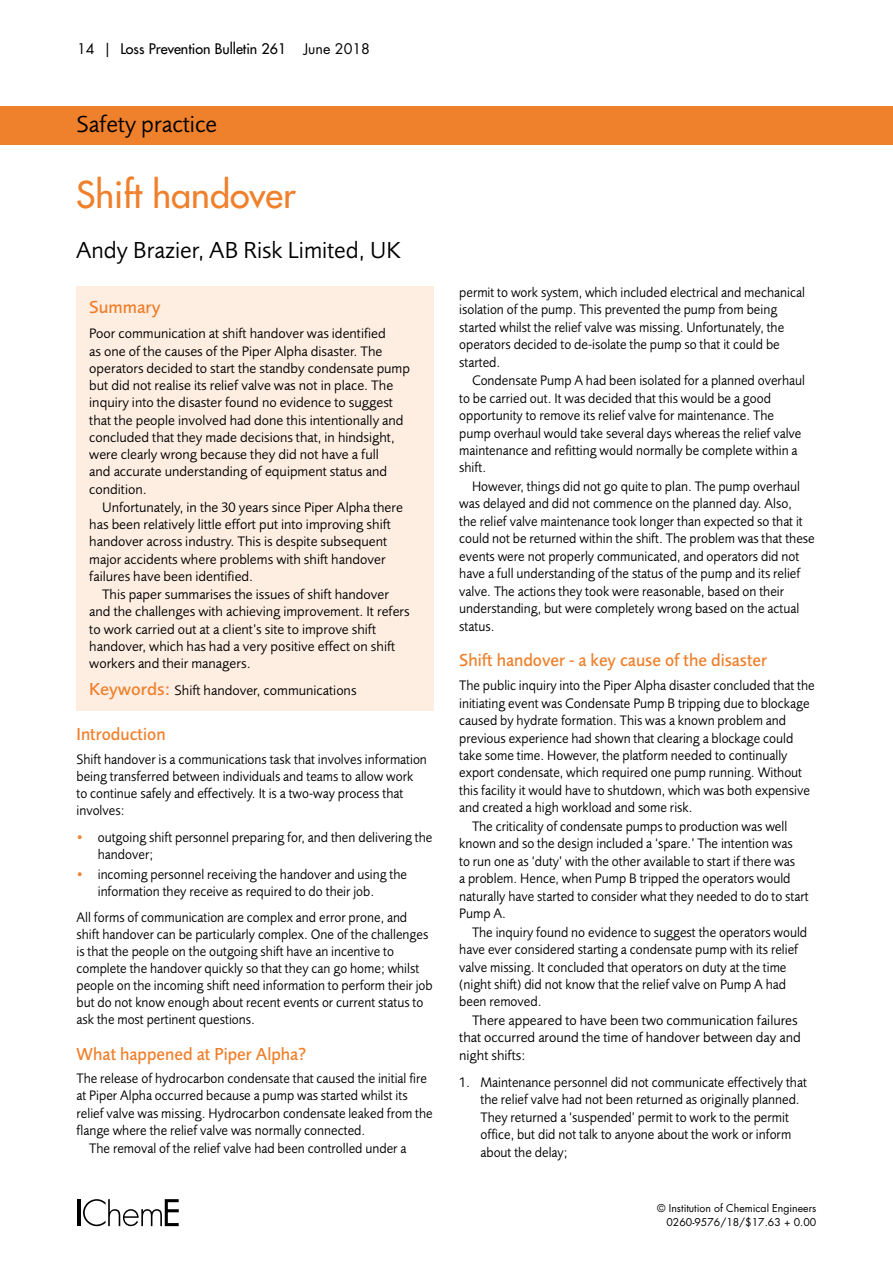
<style>
.page{position:relative;width:893px;height:1263px;background:#fff}
.page>*{position:absolute;margin:0;border:0;box-sizing:border-box;transform-origin:0 0}
.Heading{font:500 36px "Futura Std";color:#ef802c}
.Author_intro{font:24px "Foundry Sans";color:#000}
.Subhead{font:500 18px "Foundry Sans";color:#ef802c;scale:.95 1}
.Subhead-2{font:500 18px "Foundry Sans";color:#ef802c}
.body{font:14.25px/17.4px "Foundry Sans";color:#000;scale:.95 1}
.body-2{font:14.25px/17.2px "Foundry Sans";color:#000}
.numbered_list{font:14.25px/17.4px "Foundry Sans";color:#000;scale:.95 1}
.t1{font:500 14.25px "Futura Std";color:#000}
.t2{font:10.5px/13.6px "Futura Std";color:#000;text-align:right}
.s1{font-weight:400}
.s2{font-weight:500;font-size:18px;color:#ef802c}
.s3{color:#ef802c}
</style>
<div class="page">
<svg style="left:83px;top:1199px;width:96px;height:27px"></svg>
<hr style="left:77px;top:1199px;width:3px;height:27px;background:#000">
<div style="left:0;top:106px;width:893px;height:39px;background:#ef802c"></div>
<div style="left:77px;top:286px;width:357px;height:424px;background:#feeee2"></div>
<p class="t1" style="left:77px;top:40px;width:294px"><span class="s1">14 |</span> Loss Prevention Bulletin 261 <span class="s1">June 2018</span></p>
<p class="Author_intro" style="left:77px;top:111px;width:142px">Safety practice</p>
<p class="Heading" style="left:76px;top:172px;width:221px">Shift handover</p>
<p class="Author_intro" style="left:76px;top:237px;width:326px">Andy Brazier, AB Risk Limited, UK</p>
<p class="Subhead-2" style="left:89px;top:296px;width:73px">Summary</p>
<p class="body-2" style="left:89px;top:325px;width:322px">Poor communication at shift handover was identified<br>as one of the causes of the Piper Alpha disaster. The operators decided to start the standby condensate pump but did not realise its relief valve was not in place. The inquiry into the disaster found no evidence to suggest that the people involved had done this intentionally and concluded that they made decisions that, in hindsight, were clearly wrong because they did not have a full<br>and accurate understanding of equipment status and condition.</p>
<p class="body-2" style="left:89px;top:499px;width:315px;text-indent:13px">Unfortunately, in the 30 years since Piper Alpha there has been relatively little effort put into improving shift handover across industry. This is despite subsequent major accidents where problems with shift handover failures have been identified.</p>
<p class="body-2" style="left:89px;top:586px;width:322px;text-indent:13px">This paper summarises the issues of shift handover and the challenges with achieving improvement. It refers to work carried out at a client’s site to improve shift handover, which has had a very positive effect on shift workers and their managers.</p>
<p class="body-2" style="left:89px;top:682px;width:269px"><span class="s2">Keywords:</span> Shift handover, communications</p>
<p class="Subhead" style="left:77px;top:724px;width:95px">Introduction</p>
<p class="body" style="left:77px;top:751px;width:370px">Shift handover is a communications task that involves information being transferred between individuals and teams to allow work to continue safely and effectively. It is a two-way process that involves:</p>
<p class="body" style="left:98px;top:829px;width:354px;text-indent:-21px"><span class="s3">•</span> outgoing shift personnel preparing for, and then delivering the handover;</p>
<p class="body" style="left:98px;top:866px;width:327px;text-indent:-21px"><span class="s3">•</span> incoming personnel receiving the handover and using the information they receive as required to do their job.</p>
<p class="body" style="left:77px;top:909px;width:376px">All forms of communication are complex and error prone, and shift handover can be particularly complex. One of the challenges is that the people on the outgoing shift have an incentive to complete the handover quickly so that they can go home; whilst people on the incoming shift need information to perform their job but do not know enough about recent events or current status to ask the most pertinent questions.</p>
<p class="Subhead" style="left:77px;top:1044px;width:244px">What happened at Piper Alpha?</p>
<p class="body" style="left:77px;top:1070px;width:377px">The release of hydrocarbon condensate that caused the initial fire at Piper Alpha occurred because a pump was started whilst its relief valve was missing. Hydrocarbon condensate leaked from the flange where the relief valve was normally connected.</p>
<p class="body" style="left:89px;top:1140px;width:335px">The removal of the relief valve had been controlled under a</p>
<p class="body" style="left:459px;top:284px;width:365px">permit to work system, which included electrical and mechanical isolation of the pump. This prevented the pump from being started whilst the relief valve was missing. Unfortunately, the operators decided to de-isolate the pump so that it could be started.</p>
<p class="body" style="left:459px;top:372px;width:365px;text-indent:13px">Condensate Pump A had been isolated for a planned overhaul to be carried out. It was decided that this would be a good opportunity to remove its relief valve for maintenance. The pump overhaul would take several days whereas the relief valve maintenance and refitting would normally be complete within a shift.</p>
<p class="body" style="left:459px;top:478px;width:376px;text-indent:13px">However, things did not go quite to plan. The pump overhaul was delayed and did not commence on the planned day. Also,<br>the relief valve maintenance took longer than expected so that it could not be returned within the shift. The problem was that these events were not properly communicated, and operators did not have a full understanding of the status of the pump and its relief valve. The actions they took were reasonable, based on their understanding, but were completely wrong based on the actual status.</p>
<p class="Subhead" style="left:459px;top:650px;width:326px">Shift handover - a key cause of the disaster</p>
<p class="body" style="left:459px;top:677px;width:376px">The public inquiry into the Piper Alpha disaster concluded that the initiating event was Condensate Pump B tripping due to blockage caused by hydrate formation. This was a known problem and previous experience had shown that clearing a blockage could take some time. However, the platform needed to continually export condensate, which required one pump running. Without this facility it would have to shutdown, which was both expensive and created a high workload and some risk.</p>
<p class="body" style="left:459px;top:818px;width:369px;text-indent:13px">The criticality of condensate pumps to production was well known and so the design included a ‘spare.’ The intention was<br>to run one as ‘duty’ with the other available to start if there was<br>a problem. Hence, when Pump B tripped the operators would naturally have started to consider what they needed to do to start Pump A.</p>
<p class="body" style="left:459px;top:923px;width:368px;text-indent:13px">The inquiry found no evidence to suggest the operators would have ever considered starting a condensate pump with its relief valve missing. It concluded that operators on duty at the time (night shift) did not know that the relief valve on Pump A had been removed.</p>
<p class="body-2" style="left:459px;top:1012px;width:343px;text-indent:13px">There appeared to have been two communication failures that occurred around the time of handover between day and night shifts:</p>
<p class="numbered_list" style="left:480px;top:1074px;width:345px;text-indent:-21px">1. Maintenance personnel did not communicate effectively that the relief valve had not been returned as originally planned.<br>They returned a ‘suspended’ permit to work to the permit office, but did not talk to anyone about the work or inform about the delay;</p>
<p class="t2" style="left:657px;top:1201px;width:161px">© Institution of Chemical Engineers<br>0260-9576/18/$17.63 + 0.00</p>
</div>
